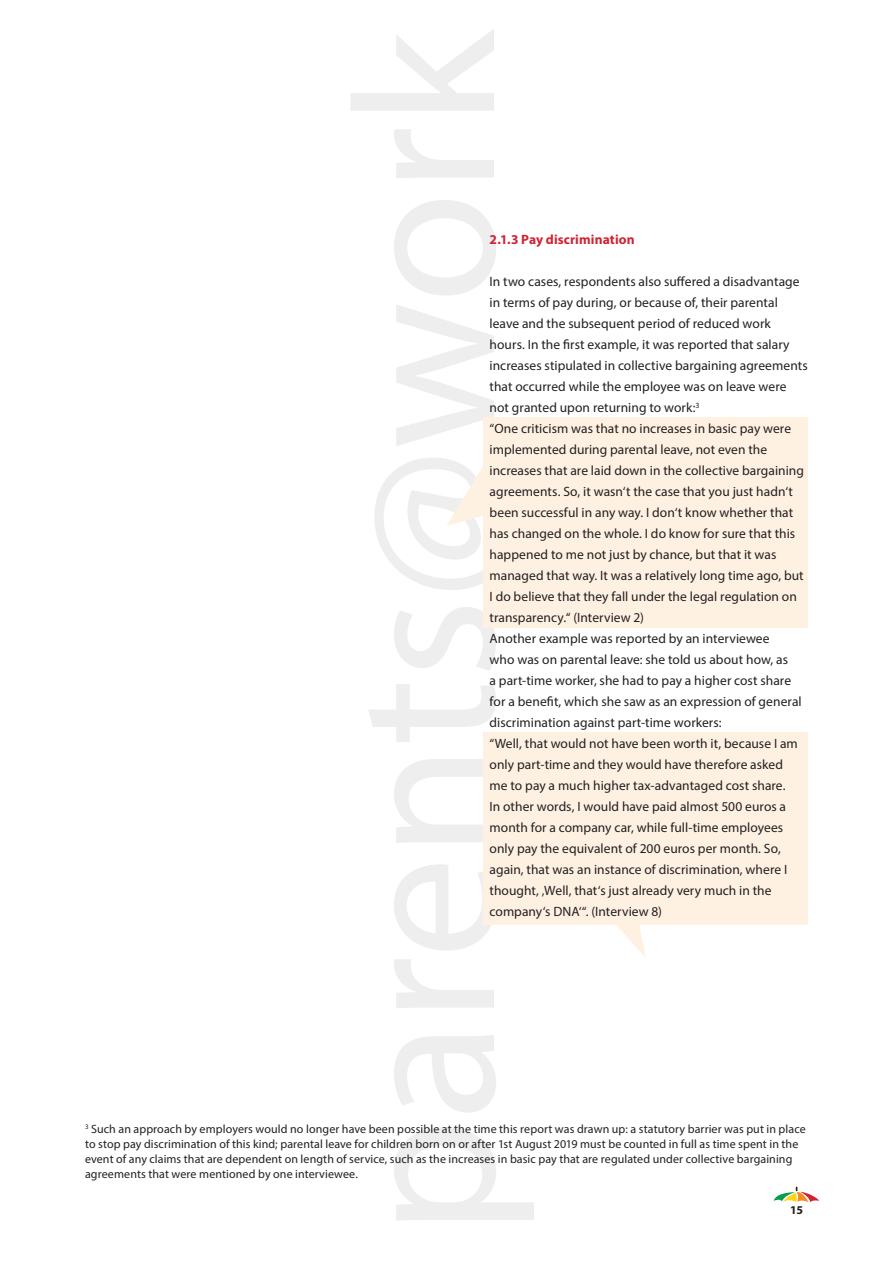
<style>
.page{position:relative;width:893px;height:1263px;background:#fff}
.page>*{position:absolute;margin:0;border:0;box-sizing:border-box;transform-origin:0 0}
.t1{font:13.5px/21px "Myriad Pro";letter-spacing:.005em;color:#231f20}
.t2{font:700 13.5px "Myriad Pro";letter-spacing:.01em;color:#d12233}
.t3{font:12px/15px "Myriad Pro";letter-spacing:.005em;color:#231f20}
.t4{font:700 12px "Myriad Pro";color:#231f20}
</style>
<div class="page">
<svg style="left:394px;top:1127px;width:140px;height:94px"></svg>
<svg style="left:394px;top:1035px;width:102px;height:77px"></svg>
<svg style="left:394px;top:959px;width:100px;height:49px"></svg>
<svg style="left:394px;top:864px;width:97px;height:86px"></svg>
<svg style="left:394px;top:759px;width:89px;height:84px"></svg>
<svg style="left:368px;top:684px;width:128px;height:58px"></svg>
<svg style="left:394px;top:607px;width:102px;height:64px"></svg>
<svg style="left:394px;top:200px;width:102px;height:95px"></svg>
<svg style="left:394px;top:129px;width:100px;height:49px"></svg>
<svg style="left:351px;top:29px;width:143px;height:82px"></svg>
<svg style="left:616px;top:925px;width:30px;height:32px"></svg>
<div style="left:483px;top:732px;width:325px;height:193px;background:#fef1e2"></div>
<div style="left:483px;top:417px;width:325px;height:210px;background:#fef1e2"></div>
<svg style="left:374px;top:305px;width:120px;height:285px"></svg>
<svg style="left:774px;top:1187px;width:45px;height:15px"></svg>
<p class="t2" style="left:490px;top:231px;width:147px">2.1.3 Pay discrimination</p>
<p class="t1" style="left:490px;top:271px;width:320px">In two cases, respondents also suffered a disadvantage in terms of pay during, or because of, their parental leave and the subsequent period of reduced work hours. In the first example, it was reported that salary increases stipulated in collective bargaining agreements that occurred while the employee was on leave were not granted upon returning to work:<sup>3<br></sup>“One criticism was that no increases in basic pay were implemented during parental leave, not even the increases that are laid down in the collective bargaining agreements. So, it wasn‘t the case that you just hadn‘t been successful in any way. I don‘t know whether that has changed on the whole. I do know for sure that this happened to me not just by chance, but that it was managed that way. It was a relatively long time ago, but I do believe that they fall under the legal regulation on transparency.“ (Interview 2)<br>Another example was reported by an interviewee<br>who was on parental leave: she told us about how, as<br>a part-time worker, she had to pay a higher cost share for a benefit, which she saw as an expression of general discrimination against part-time workers:<br>“Well, that would not have been worth it, because I am only part-time and they would have therefore asked<br>me to pay a much higher tax-advantaged cost share.<br>In other words, I would have paid almost 500 euros a month for a company car, while full-time employees only pay the equivalent of 200 euros per month. So, again, that was an instance of discrimination, where I thought, ‚Well, that‘s just already very much in the company‘s DNA‘“. (Interview 8)</p>
<p class="t3" style="left:85px;top:1121px;width:722px"><sup>3</sup> Such an approach by employers would no longer have been possible at the time this report was drawn up: a statutory barrier was put in place to stop pay discrimination of this kind; parental leave for children born on or after 1st August 2019 must be counted in full as time spent in the event of any claims that are dependent on length of service, such as the increases in basic pay that are regulated under collective bargaining agreements that were mentioned by one interviewee.</p>
<p class="t4" style="left:790px;top:1202px;width:14px">15</p>
</div>
